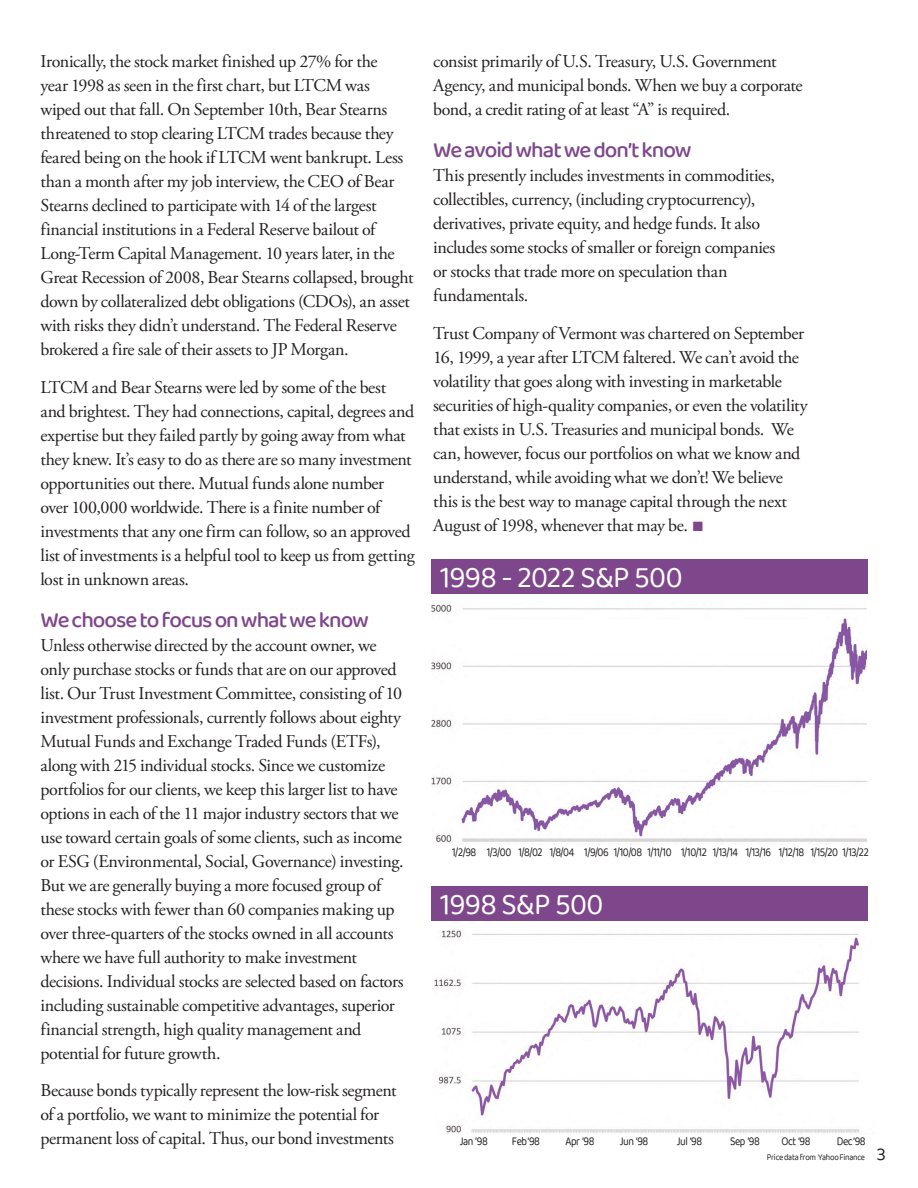
<style>
.page{position:relative;width:918px;height:1188px;background:#fff}
.page>*{position:absolute;margin:0;border:0;box-sizing:border-box;transform-origin:0 0}
.t1{font:30px "Baloo Bhai 2";letter-spacing:-.025em;color:#fff}
.t2{font:500 22.5px "Baloo Chettan 2";letter-spacing:-.045em;color:#7e478b}
.t3{font:18px/24px "Adobe Garamond Pro";letter-spacing:-.02em;color:#231f20}
.t4{font:18px "Baloo Bhai 2";color:#231f20}
.t5{font:12px "Baloo Bhai 2";letter-spacing:-.045em;color:#231f20;scale:.85 1}
.t6{font:9px "Baloo Bhai 2";letter-spacing:-.03em;color:#231f20;scale:.89 1}
.s1{color:#7e478b}
</style>
<div class="page">
<img style="left:432px;top:604px;width:435px;height:239px">
<div style="left:432px;top:559px;width:436px;height:35px;background:#7e478b"></div>
<img style="left:434px;top:930px;width:425px;height:203px">
<div style="left:432px;top:887px;width:436px;height:34px;background:#7e478b"></div>
<p class="t3" style="left:40px;top:50px;width:375px">Ironically, the stock market finished up 27% for the<br>year 1998 as seen in the first chart, but LTCM was wiped out that fall. On September 10th, Bear Stearns threatened to stop clearing LTCM trades because they feared being on the hook if LTCM went bankrupt. Less than a month after my job interview, the CEO of Bear Stearns declined to participate with 14 of the largest financial institutions in a Federal Reserve bailout of Long-Term Capital Management. 10 years later, in the Great Recession of 2008, Bear Stearns collapsed, brought down by collateralized debt obligations (CDOs), an asset with risks they didn’t understand. The Federal Reserve brokered a fire sale of their assets to JP Morgan.</p>
<p class="t3" style="left:40px;top:375px;width:376px">LTCM and Bear Stearns were led by some of the best and brightest. They had connections, capital, degrees and expertise but they failed partly by going away from what they knew. It’s easy to do as there are so many investment opportunities out there. Mutual funds alone number over 100,000 worldwide. There is a finite number of investments that any one firm can follow, so an approved list of investments is a helpful tool to keep us from getting lost in unknown areas.</p>
<p class="t2" style="left:40px;top:603px;width:330px">We choose to focus on what we know</p>
<p class="t3" style="left:40px;top:633px;width:365px">Unless otherwise directed by the account owner, we only purchase stocks or funds that are on our approved list. Our Trust Investment Committee, consisting of 10 investment professionals, currently follows about eighty Mutual Funds and Exchange Traded Funds (ETFs), along with 215 individual stocks. Since we customize portfolios for our clients, we keep this larger list to have options in each of the 11 major industry sectors that we use toward certain goals of some clients, such as income or ESG (Environmental, Social, Governance) investing.<br>But we are generally buying a more focused group of these stocks with fewer than 60 companies making up over three-quarters of the stocks owned in all accounts where we have full authority to make investment decisions. Individual stocks are selected based on factors including sustainable competitive advantages, superior financial strength, high quality management and potential for future growth.</p>
<p class="t3" style="left:40px;top:1079px;width:358px">Because bonds typically represent the low-risk segment of a portfolio, we want to minimize the potential for permanent loss of capital. Thus, our bond investments</p>
<p class="t3" style="left:433px;top:50px;width:371px">consist primarily of U.S. Treasury, U.S. Government<br>Agency, and municipal bonds. When we buy a corporate bond, a credit rating of at least “A” is required.</p>
<p class="t2" style="left:433px;top:134px;width:260px">We avoid what we don’t know</p>
<p class="t3" style="left:433px;top:164px;width:344px">This presently includes investments in commodities, collectibles, currency, (including cryptocurrency), derivatives, private equity, and hedge funds. It also includes some stocks of smaller or foreign companies or stocks that trade more on speculation than fundamentals.</p>
<p class="t3" style="left:433px;top:321px;width:376px">Trust Company of Vermont was chartered on September 16, 1999, a year after LTCM faltered. We can’t avoid the volatility that goes along with investing in marketable securities of high-quality companies, or even the volatility that exists in U.S. Treasuries and municipal bonds. We can, however, focus our portfolios on what we know and understand, while avoiding what we don’t! We believe this is the best way to manage capital through the next August of 1998, whenever that may be. <span class="s1">■</span></p>
<p class="t1" style="left:440px;top:556px;width:244px">1998 - 2022 S&amp;P 500</p>
<p class="t5" style="left:452px;top:844px;width:492px">1/2/98 1/3/00 1/8/02 1/8/04 1/9/06 1/10/08 1/11/10 1/10/12 1/13/14 1/13/16 1/12/18 1/15/20 1/13/22</p>
<p class="t1" style="left:440px;top:884px;width:165px">1998 S&amp;P 500</p>
<p class="t5" style="left:460px;top:1132px;width:35px">Jan ‘98</p>
<p class="t5" style="left:512px;top:1132px;width:35px">Feb ‘98</p>
<p class="t5" style="left:566px;top:1132px;width:36px">Apr ‘98</p>
<p class="t5" style="left:620px;top:1132px;width:35px">Jun ‘98</p>
<p class="t5" style="left:677px;top:1132px;width:31px">Jul ‘98</p>
<p class="t5" style="left:730px;top:1132px;width:36px">Sep ‘98</p>
<p class="t5" style="left:782px;top:1132px;width:36px">Oct ‘98</p>
<p class="t5" style="left:837px;top:1132px;width:36px">Dec ‘98</p>
<p class="t6" style="left:767px;top:1150px;width:112px">Price data from Yahoo Finance</p>
<p class="t4" style="left:877px;top:1142px;width:11px">3</p>
</div>
